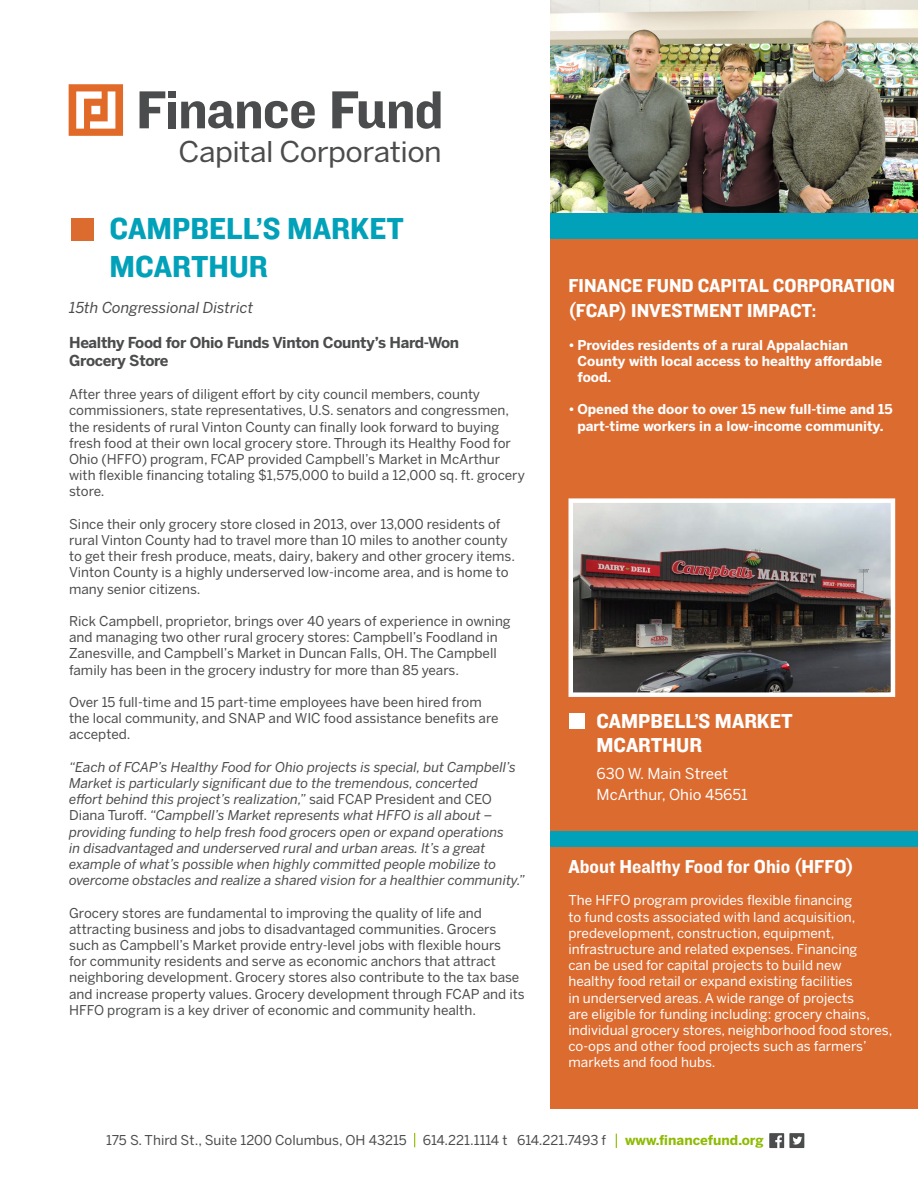
<style>
.page{position:relative;width:918px;height:1188px;background:#fff}
.page>*{position:absolute;margin:0;border:0;box-sizing:border-box;transform-origin:0 0}
.t1{font:31.5px/37.8px "Knockout 51 Middleweight";color:#00a1b9}
.t2{font:28.35px "Benton Sans";letter-spacing:-.02em;color:#4b4c4d;scale:1.05 1}
.t3{font:21px "Knockout 51 Middleweight";color:#fff}
.t4{font:19.5px "Knockout 51 Middleweight";color:#fff}
.t5{font:700 15px "Benton Sans";letter-spacing:-.02em;color:#4b4c4d}
.t6{font:15px "Benton Sans";color:#fff}
.t7{font:italic 15px "Benton Sans";color:#4b4c4d}
.t8{font:13.5px/16.2px "Benton Sans";color:#4b4c4d}
.t9{font:italic 13.5px/16.2px "Benton Sans";color:#4b4c4d}
.t10{font:13.5px/16.2px "Benton Sans";color:#fff}
.t11{font:700 13.5px/16.2px "Benton Sans";color:#fff}
.t12{font:700 13.5px "Benton Sans";color:#8dbb00}
.s1{font-style:normal}
</style>
<div class="page">
<div style="left:551px;top:230px;width:367px;height:879px;background:#dc6b2f"></div>
<img style="left:573px;top:503px;width:317px;height:189px">
<div style="left:568px;top:498px;width:327px;height:199px;border:4px solid #fff"></div>
<img style="left:551px;top:0;width:367px;height:213px">
<div style="left:551px;top:213px;width:367px;height:26px;background:#00a1b9"></div>
<div style="left:71px;top:218px;width:23px;height:23px;background:#dc6b2f"></div>
<div style="left:569px;top:713px;width:16px;height:16px;background:#fff"></div>
<svg style="left:414px;top:1133px;width:1px;height:14px"></svg>
<svg style="left:616px;top:1134px;width:1px;height:14px"></svg>
<div style="left:789px;top:1133px;width:15px;height:15px;background:#4b4c4d"></div>
<svg style="left:793px;top:1137px;width:9px;height:8px"></svg>
<div style="left:769px;top:1133px;width:15px;height:15px;background:#4b4c4d"></div>
<svg style="left:775px;top:1135px;width:7px;height:13px"></svg>
<svg style="left:140px;top:91px;width:25px;height:37px"></svg>
<div style="left:168px;top:102px;width:8px;height:26px;background:#4b4c4d"></div>
<svg style="left:181px;top:101px;width:134px;height:27px"></svg>
<svg style="left:332px;top:91px;width:109px;height:38px"></svg>
<svg style="left:69px;top:84px;width:54px;height:52px"></svg>
<div style="left:168px;top:91px;width:8px;height:7px;background:#4b4c4d"></div>
<div style="left:551px;top:831px;width:367px;height:16px;background:#00a1b9"></div>
<p class="t2" style="left:179px;top:135px;width:252px">Capital Corporation</p>
<p class="t1" style="left:110px;top:208px;width:296px">CAMPBELL’S MARKET<br>MCARTHUR</p>
<p class="t7" style="left:69px;top:299px;width:186px">15th Congressional District</p>
<p class="t5" style="left:69px;top:334px;width:392px">Healthy Food for Ohio Funds Vinton County’s Hard-Won</p>
<p class="t5" style="left:69px;top:352px;width:101px">Grocery Store</p>
<p class="t8" style="left:69px;top:386px;width:457px">After three years of diligent effort by city council members, county commissioners, state representatives, U.S. senators and congressmen, the residents of rural Vinton County can finally look forward to buying fresh food at their own local grocery store. Through its Healthy Food for Ohio (HFFO) program, FCAP provided Campbell’s Market in McArthur with flexible financing totaling $1,575,000 to build a 12,000 sq. ft. grocery store.</p>
<p class="t8" style="left:69px;top:516px;width:447px">Since their only grocery store closed in 2013, over 13,000 residents of rural Vinton County had to travel more than 10 miles to another county to get their fresh produce, meats, dairy, bakery and other grocery items.<br>Vinton County is a highly underserved low-income area, and is home to many senior citizens.</p>
<p class="t8" style="left:69px;top:613px;width:443px">Rick Campbell, proprietor, brings over 40 years of experience in owning and managing two other rural grocery stores: Campbell’s Foodland in Zanesville, and Campbell’s Market in Duncan Falls, OH. The Campbell family has been in the grocery industry for more than 85 years.</p>
<p class="t8" style="left:69px;top:694px;width:431px">Over 15 full-time and 15 part-time employees have been hired from the local community, and SNAP and WIC food assistance benefits are accepted.</p>
<p class="t9" style="left:69px;top:759px;width:458px">“Each of FCAP’s Healthy Food for Ohio projects is special, but Campbell’s Market is particularly significant due to the tremendous, concerted<br>effort behind this project’s realization,” <span class="s1">said FCAP President and CEO Diana Turoff.</span> “Campbell’s Market represents what HFFO is all about – providing funding to help fresh food grocers open or expand operations<br>in disadvantaged and underserved rural and urban areas. It’s a great example of what’s possible when highly committed people mobilize to overcome obstacles and realize a shared vision for a healthier community.”</p>
<p class="t8" style="left:69px;top:904px;width:457px">Grocery stores are fundamental to improving the quality of life and attracting business and jobs to disadvantaged communities. Grocers such as Campbell’s Market provide entry-level jobs with flexible hours<br>for community residents and serve as economic anchors that attract neighboring development. Grocery stores also contribute to the tax base and increase property values. Grocery development through FCAP and its HFFO program is a key driver of economic and community health.</p>
<p class="t4" style="left:568px;top:272px;width:328px">FINANCE FUND CAPITAL CORPORATION</p>
<p class="t4" style="left:568px;top:298px;width:249px">(FCAP) INVESTMENT IMPACT:</p>
<p class="t11" style="left:578px;top:336px;width:306px;text-indent:-9px">• Provides residents of a rural Appalachian<br>County with local access to healthy affordable food.</p>
<p class="t11" style="left:568px;top:401px;width:326px;text-align:center">• Opened the door to over 15 new full-time and 15 part-time workers in a low-income community.</p>
<p class="t3" style="left:597px;top:707px;width:198px">CAMPBELL’S MARKET</p>
<p class="t3" style="left:597px;top:731px;width:107px">MCARTHUR</p>
<p class="t6" style="left:597px;top:765px;width:133px">630 W. Main Street</p>
<p class="t6" style="left:597px;top:786px;width:153px">McArthur, Ohio 45651</p>
<p class="t4" style="left:568px;top:853px;width:287px">About Healthy Food for Ohio (HFFO)</p>
<p class="t10" style="left:568px;top:892px;width:325px">The HFFO program provides flexible financing<br>to fund costs associated with land acquisition, predevelopment, construction, equipment, infrastructure and related expenses. Financing<br>can be used for capital projects to build new<br>healthy food retail or expand existing facilities<br>in underserved areas. A wide range of projects<br>are eligible for funding including: grocery chains, individual grocery stores, neighborhood food stores, co-ops and other food projects such as farmers’ markets and food hubs.</p>
<p class="t8" style="left:106px;top:1132px;width:501px">175 S. Third St., Suite 1200 Columbus, OH 43215 614.221.1114 t 614.221.7493 f</p>
<p class="t12" style="left:625px;top:1132px;width:140px">www.financefund.org</p>
</div>
